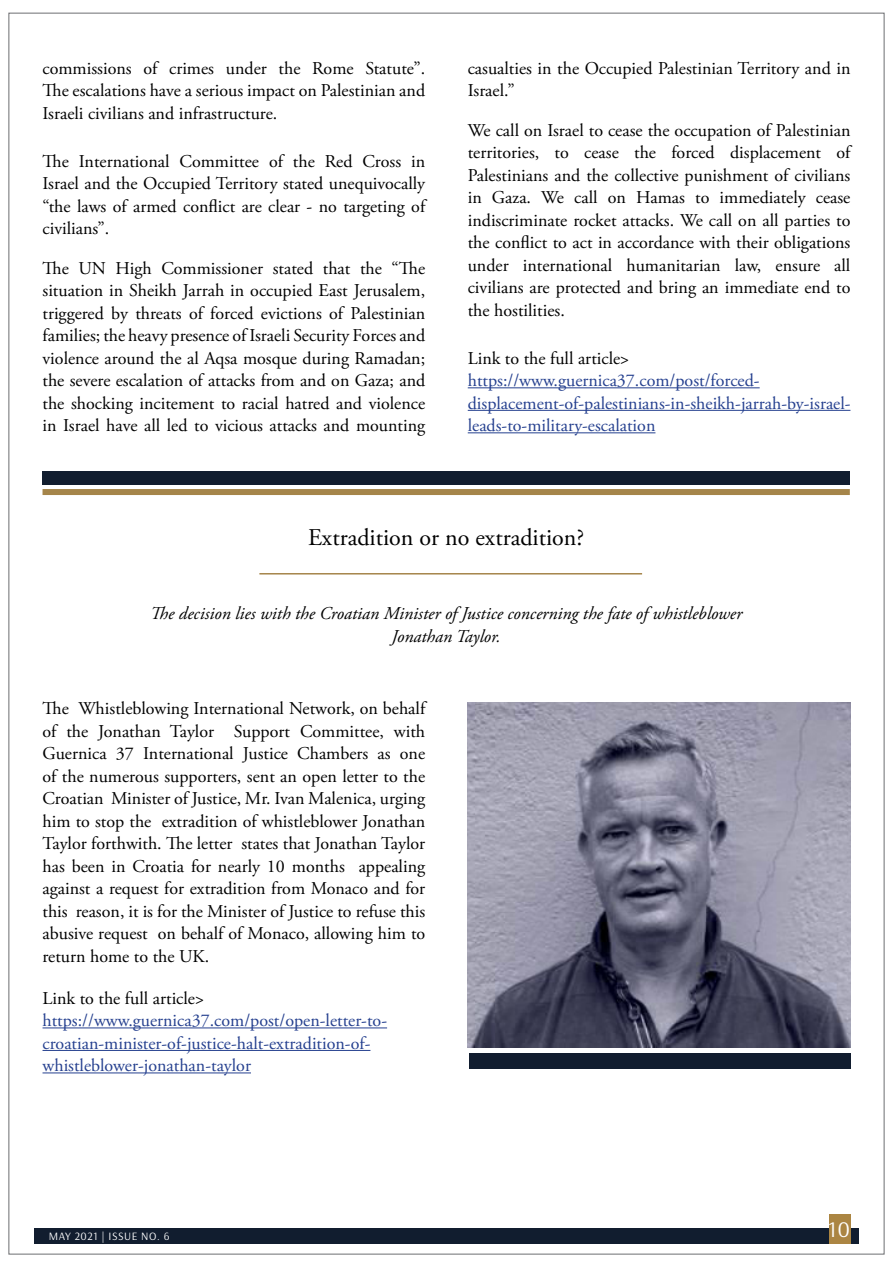
<style>
.page{position:relative;width:893px;height:1263px;background:#fff}
.page>*{position:absolute;margin:0;border:0;box-sizing:border-box;transform-origin:0 0}
.t1{font:24px "Adobe Garamond Pro";color:#000}
.t2{font:22.5px "Arsenal";color:#fff}
.t3{font:18px/22.5px "Adobe Garamond Pro";color:#000;text-align:justify}
.t4{font:18px/22.5px "Adobe Garamond Pro";color:#25408f}
.t5{font:italic 18px/22.5px "Adobe Garamond Pro";color:#000;text-align:center}
.t6{font:11.25px "Arsenal";letter-spacing:.05em;color:#fff}
</style>
<div class="page">
<div style="left:34px;top:1228px;width:825px;height:16px;background:#111d2f"></div>
<div style="left:829px;top:1214px;width:21px;height:30px;background:#ab8542"></div>
<div style="left:43px;top:471px;width:807px;height:14px;background:#111d2f"></div>
<div style="left:43px;top:489px;width:807px;height:6px;background:#a5854a"></div>
<hr style="left:259px;top:573px;width:383px;height:1px;background:#a5854a">
<hr style="left:43px;top:1027px;width:344px;height:1px;background:#25408f">
<hr style="left:43px;top:1050px;width:327px;height:1px;background:#25408f">
<hr style="left:43px;top:1072px;width:208px;height:1px;background:#25408f">
<img style="left:468px;top:702px;width:382px;height:345px">
<hr style="left:468px;top:387px;width:292px;height:1px;background:#25408f">
<hr style="left:468px;top:410px;width:382px;height:1px;background:#25408f">
<hr style="left:468px;top:432px;width:187px;height:1px;background:#25408f">
<div style="left:469px;top:1053px;width:381px;height:16px;background:#111d2f"></div>
<p class="t3" style="left:43px;top:57px;width:384px">commissions of crimes under the Rome Statute”.<br>The escalations have a serious impact on Palestinian and Israeli civilians and infrastructure.</p>
<p class="t3" style="left:43px;top:150px;width:384px">The International Committee of the Red Cross in Israel and the Occupied Territory stated unequivocally “the laws of armed conflict are clear - no targeting of civilians”.</p>
<p class="t3" style="left:43px;top:257px;width:384px">The UN High Commissioner stated that the “The situation in Sheikh Jarrah in occupied East Jerusalem, triggered by threats of forced evictions of Palestinian families; the heavy presence of Israeli Security Forces and violence around the al Aqsa mosque during Ramadan; the severe escalation of attacks from and on Gaza; and the shocking incitement to racial hatred and violence in Israel have all led to vicious attacks and mounting</p>
<p class="t3" style="left:468px;top:57px;width:384px">casualties in the Occupied Palestinian Territory and in<br>Israel.”</p>
<p class="t3" style="left:468px;top:119px;width:384px">We call on Israel to cease the occupation of Palestinian territories, to cease the forced displacement of Palestinians and the collective punishment of civilians in Gaza. We call on Hamas to immediately cease indiscriminate rocket attacks. We call on all parties to the conflict to act in accordance with their obligations under international humanitarian law, ensure all civilians are protected and bring an immediate end to the hostilities.</p>
<p class="t3" style="left:468px;top:347px;width:163px">Link to the full article&gt;</p>
<p class="t4" style="left:468px;top:370px;width:384px">https://www.guernica37.com/post/forced&shy;displacement-of-palestinians-in-sheikh-jarrah-by-israel&shy;leads-to-military-escalation</p>
<h1 class="t1" style="left:308px;top:523px;width:278px">Extradition or no extradition?</h1>
<p class="t5" style="left:150px;top:602px;width:593px">The decision lies with the Croatian Minister of Justice concerning the fate of whistleblower<br>Jonathan Taylor.</p>
<p class="t3" style="left:43px;top:698px;width:384px">The Whistleblowing International Network, on behalf of the Jonathan Taylor Support Committee, with Guernica 37 International Justice Chambers as one of the numerous supporters, sent an open letter to the Croatian Minister of Justice, Mr. Ivan Malenica, urging him to stop the extradition of whistleblower Jonathan Taylor forthwith. The letter states that Jonathan Taylor has been in Croatia for nearly 10 months appealing against a request for extradition from Monaco and for this reason, it is for the Minister of Justice to refuse this abusive request on behalf of Monaco, allowing him to return home to the UK.</p>
<p class="t3" style="left:43px;top:987px;width:163px">Link to the full article&gt;</p>
<p class="t4" style="left:43px;top:1010px;width:346px">https://www.guernica37.com/post/open-letter-to&shy;croatian-minister-of-justice-halt-extradition-of&shy;whistleblower-jonathan-taylor</p>
<p class="t6" style="left:49px;top:1229px;width:122px">MAY 2021 | ISSUE NO. 6</p>
<p class="t2" style="left:828px;top:1215px;width:24px">10</p>
</div>
